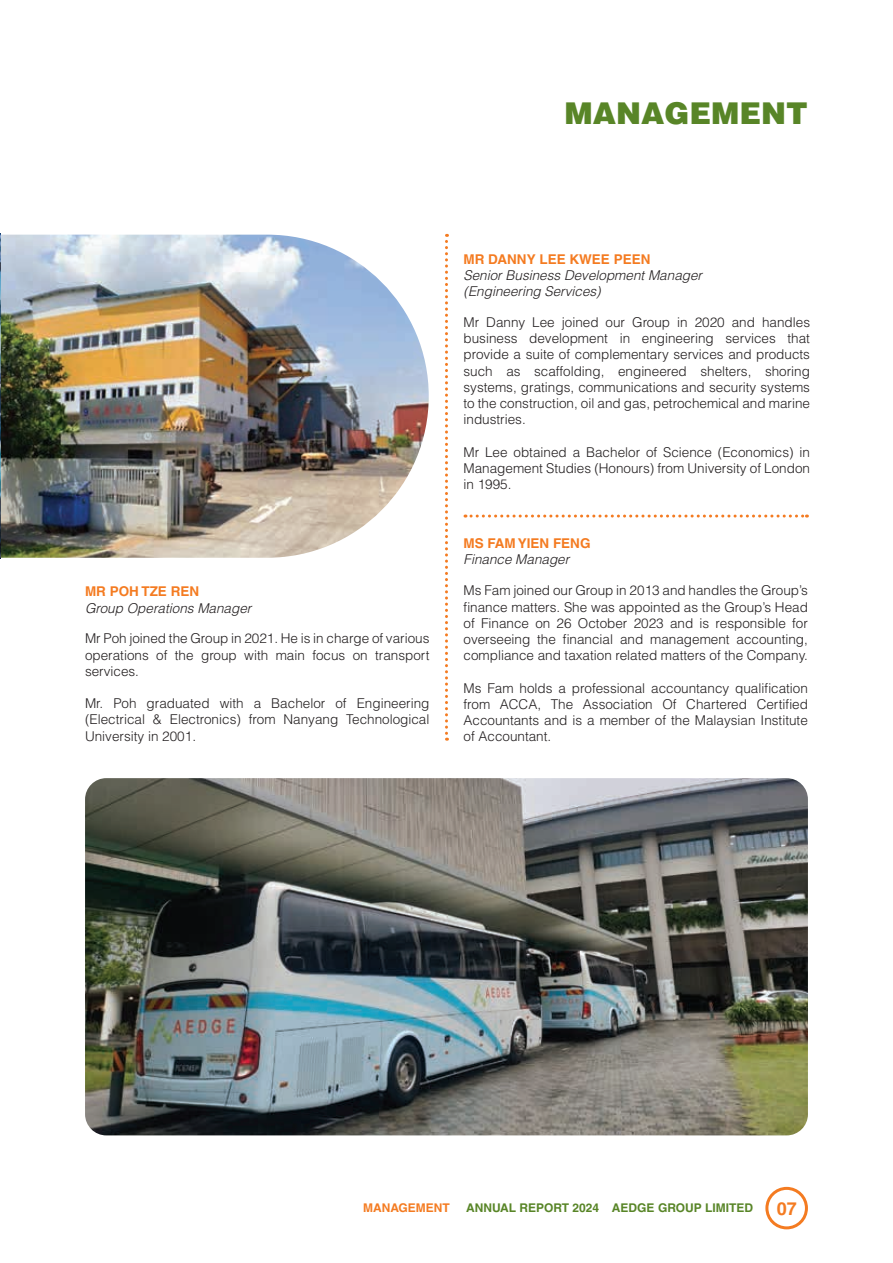
<style>
.page{position:relative;width:893px;height:1263px;background:#fff}
.page>*{position:absolute;margin:0;border:0;box-sizing:border-box;transform-origin:0 0}
.t1{font:900 30px "Helvetica LT Std";color:#588527}
.t2{font:700 18px "Helvetica LT Std";color:#f47b21}
.t3{font:300 13.5px/16.2px "Helvetica LT Std";color:#231f20;text-align:justify}
.t4{font:italic 300 13.5px/16.2px "Helvetica LT Std";color:#231f20}
.t5{font:700 13.5px "Helvetica LT Std";color:#f47b21}
.t6{font:700 12px "Helvetica LT Std";color:#588527}
.t7{font:700 12px "Helvetica LT Std";color:#f47b21}
.s1{font-weight:700;font-style:normal;color:#f47b21}
</style>
<div class="page">
<svg style="left:445px;top:234px;width:3px;height:507px"></svg>
<svg style="left:465px;top:514px;width:342px;height:3px"></svg>
<img style="left:0;top:234px;width:429px;height:324px">
<img style="left:85px;top:778px;width:723px;height:357px">
<div style="left:765px;top:1187px;width:43px;height:42px;border:3px solid #f47b21;border-radius:50%"></div>
<h1 class="t1" style="left:565px;top:93px;width:245px">MANAGEMENT</h1>
<p class="t5" style="left:463px;top:251px;width:188px">MR DANNY LEE KWEE PEEN</p>
<p class="t4" style="left:463px;top:267px;width:240px">Senior Business Development Manager</p>
<p class="t4" style="left:463px;top:283px;width:139px">(Engineering Services)</p>
<p class="t3" style="left:463px;top:314px;width:348px">Mr Danny Lee joined our Group in 2020 and handles business development in engineering services that provide a suite of complementary services and products such as scaffolding, engineered shelters, shoring systems, gratings, communications and security systems to the construction, oil and gas, petrochemical and marine industries.</p>
<p class="t3" style="left:463px;top:443px;width:348px">Mr Lee obtained a Bachelor of Science (Economics) in Management Studies (Honours) from University of London in 1995.</p>
<p class="t5" style="left:85px;top:583px;width:116px">MR POH TZE REN</p>
<p class="t4" style="left:85px;top:600px;width:168px">Group Operations Manager</p>
<p class="t3" style="left:85px;top:630px;width:346px">Mr Poh joined the Group in 2021. He is in charge of various operations of the group with main focus on transport services.</p>
<p class="t3" style="left:85px;top:695px;width:346px">Mr. Poh graduated with a Bachelor of Engineering (Electrical &amp; Electronics) from Nanyang Technological University in 2001.</p>
<p class="t4" style="left:463px;top:535px;width:129px"><span class="s1">MS FAM YIEN FENG<br></span>Finance Manager</p>
<p class="t3" style="left:463px;top:582px;width:346px">Ms Fam joined our Group in 2013 and handles the Group’s finance matters. She was appointed as the Group’s Head of Finance on 26 October 2023 and is responsible for overseeing the financial and management accounting, compliance and taxation related matters of the Company.</p>
<p class="t3" style="left:463px;top:679px;width:346px">Ms Fam holds a professional accountancy qualification from ACCA, The Association Of Chartered Certified Accountants and is a member of the Malaysian Institute of Accountant.</p>
<p class="t7" style="left:363px;top:1201px;width:88px">MANAGEMENT</p>
<p class="t6" style="left:466px;top:1201px;width:289px">ANNUAL REPORT 2024 AEDGE GROUP LIMITED</p>
<h2 class="t2" style="left:777px;top:1197px;width:22px">07</h2>
</div>
